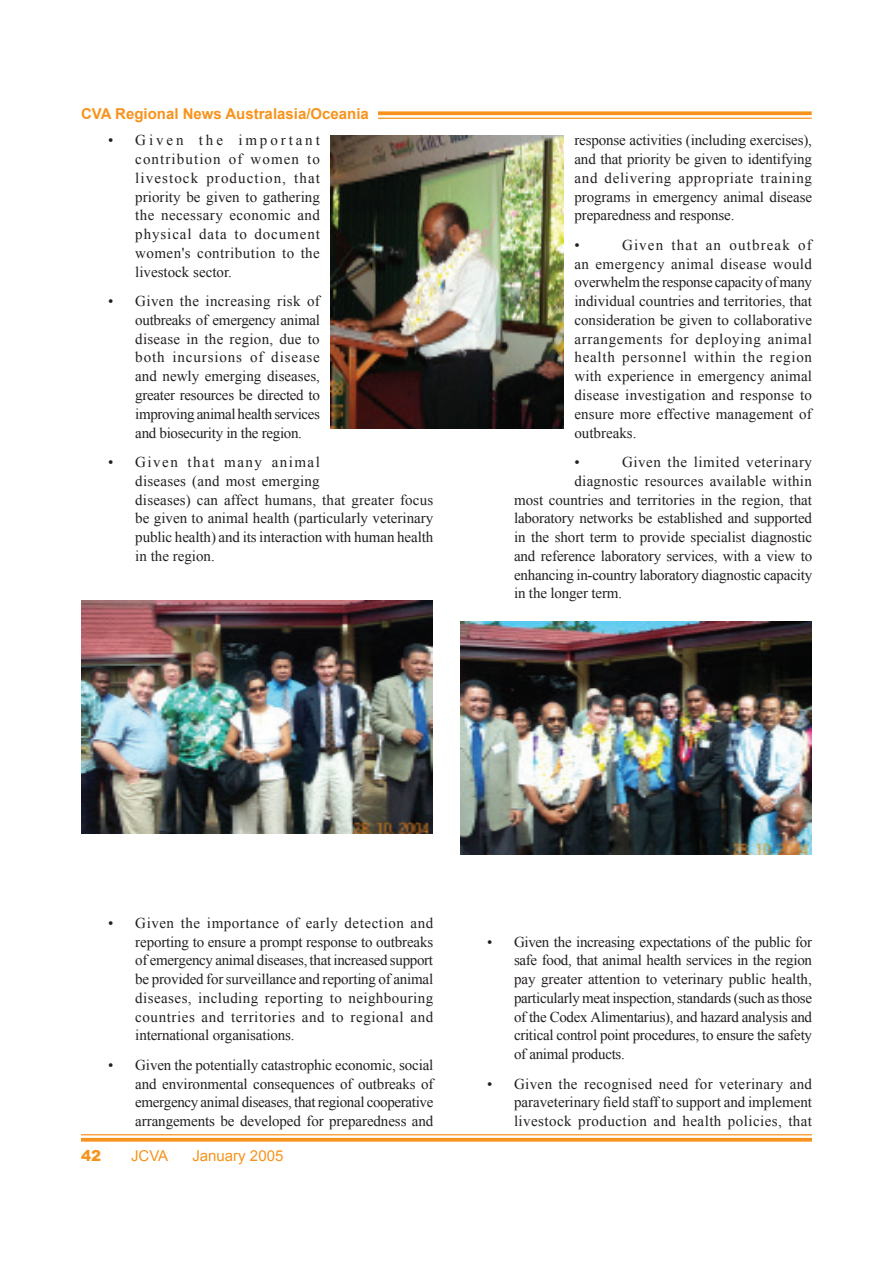
<style>
.page{position:relative;width:893px;height:1263px;background:#fff}
.page>*{position:absolute;margin:0;border:0;box-sizing:border-box;transform-origin:0 0}
.t1{font:15px/18.8px "Times New Roman";letter-spacing:-.005em;color:#231f20;text-align:justify}
.t2{font:700 15px "Arial";color:#f7931d}
.t3{font:15px "Times New Roman";letter-spacing:.02em;color:#231f20}
.t4{font:15px "Times New Roman";letter-spacing:.035em;color:#231f20}
.t5{font:15px "Arial";color:#f7931d}
.t6{font:900 15px "Arial";color:#f7931d}
</style>
<div class="page">
<hr style="left:81px;top:1134px;width:731px;height:1px;background:#f7931d">
<svg style="left:81px;top:1138px;width:731px;height:4px;fill:#f7931d"></svg>
<svg style="left:378px;top:111px;width:434px;height:4px;fill:#f7931d"></svg>
<hr style="left:378px;top:118px;width:434px;height:1px;background:#f7931d">
<img style="left:81px;top:601px;width:351px;height:233px">
<img style="left:331px;top:135px;width:233px;height:294px">
<img style="left:460px;top:621px;width:351px;height:233px">
<p class="t2" style="left:81px;top:104px;width:289px">CVA Regional News Australasia/Oceania</p>
<p class="t1" style="left:135px;top:131px;width:186px;text-indent:-27px">• Given the important contribution of women to livestock production, that priority be given to gathering the necessary economic and physical data to document women's contribution to the livestock sector.</p>
<p class="t1" style="left:135px;top:292px;width:186px;text-indent:-27px">• Given the increasing risk of outbreaks of emergency animal disease in the region, due to both incursions of disease and newly emerging diseases, greater resources be directed to improving animal health services and biosecurity in the region.</p>
<p class="t1" style="left:135px;top:452px;width:299px;text-align:left;text-indent:-27px">• Given that many animal<br>diseases (and most emerging<br>diseases) can affect humans, that greater focus be given to animal health (particularly veterinary public health) and its interaction with human health in the region.</p>
<p class="t1" style="left:574px;top:131px;width:239px">response activities (including exercises), and that priority be given to identifying and delivering appropriate training programs in emergency animal disease preparedness and response.</p>
<p class="t1" style="left:574px;top:235px;width:7px">•</p>
<p class="t1" style="left:574px;top:235px;width:239px;text-indent:48px">Given that an outbreak of an emergency animal disease would overwhelm the response capacity of many individual countries and territories, that consideration be given to collaborative arrangements for deploying animal health personnel within the region with experience in emergency animal disease investigation and response to ensure more effective management of outbreaks.</p>
<p class="t1" style="left:574px;top:452px;width:7px">•</p>
<p class="t4" style="left:622px;top:452px;width:192px">Given the limited veterinary</p>
<p class="t3" style="left:574px;top:471px;width:239px">diagnostic resources available within</p>
<p class="t1" style="left:514px;top:490px;width:300px">most countries and territories in the region, that</p>
<p class="t1" style="left:514px;top:509px;width:300px">laboratory networks be established and supported</p>
<p class="t1" style="left:514px;top:527px;width:300px">in the short term to provide specialist diagnostic</p>
<p class="t1" style="left:514px;top:546px;width:300px">and reference laboratory services, with a view to</p>
<p class="t1" style="left:514px;top:565px;width:300px">enhancing in-country laboratory diagnostic capacity</p>
<p class="t1" style="left:514px;top:584px;width:110px">in the longer term.</p>
<p class="t1" style="left:135px;top:913px;width:300px;text-indent:-27px">• Given the importance of early detection and reporting to ensure a prompt response to outbreaks of emergency animal diseases, that increased support be provided for surveillance and reporting of animal diseases, including reporting to neighbouring countries and territories and to regional and international organisations.</p>
<p class="t1" style="left:135px;top:1055px;width:300px;text-indent:-27px">• Given the potentially catastrophic economic, social and environmental consequences of outbreaks of emergency animal diseases, that regional cooperative arrangements be developed for preparedness and</p>
<p class="t6" style="left:81px;top:1145px;width:22px">42</p>
<p class="t5" style="left:131px;top:1146px;width:39px">JCVA</p>
<p class="t5" style="left:192px;top:1146px;width:92px">January 2005</p>
<p class="t1" style="left:514px;top:932px;width:300px;text-indent:-27px">• Given the increasing expectations of the public for safe food, that animal health services in the region pay greater attention to veterinary public health, particularly meat inspection, standards (such as those of the Codex Alimentarius), and hazard analysis and critical control point procedures, to ensure the safety of animal products.</p>
<p class="t1" style="left:514px;top:1074px;width:300px;text-indent:-27px">• Given the recognised need for veterinary and paraveterinary field staff to support and implement livestock production and health policies, that</p>
</div>
